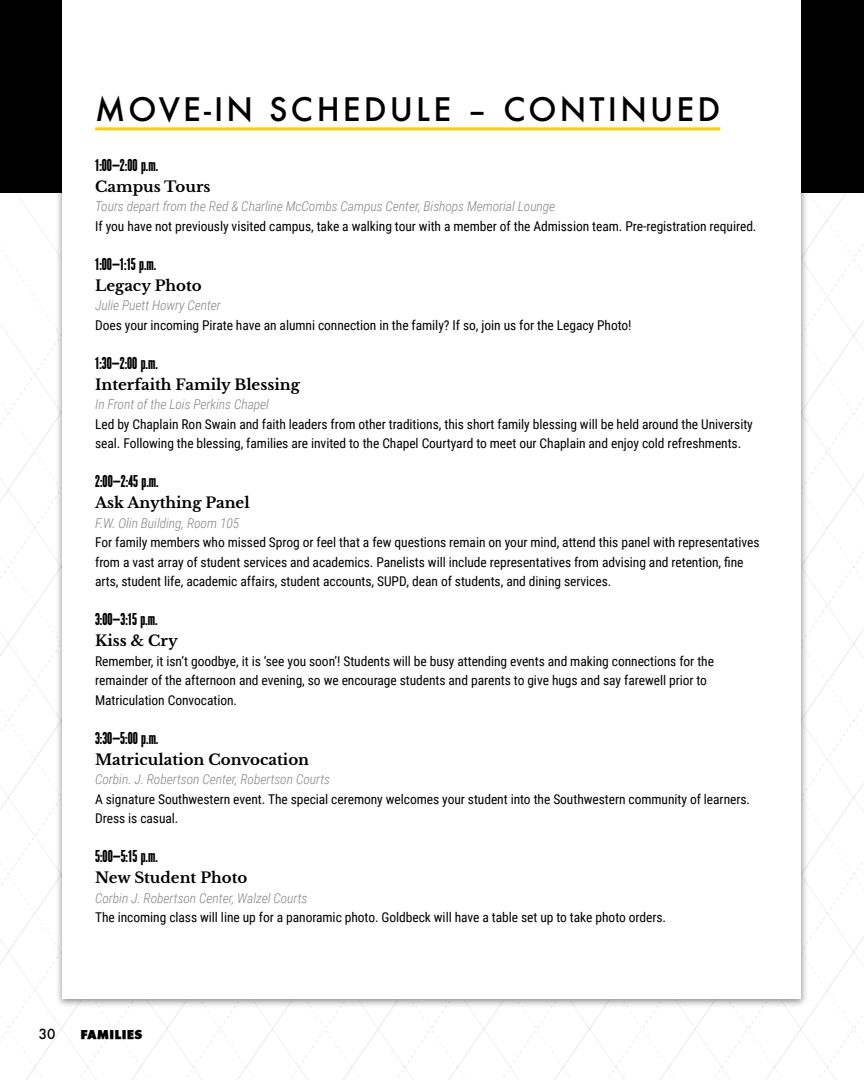
<style>
.page{position:relative;width:864px;height:1080px;background:#fff}
.page>*{position:absolute;margin:0;border:0;box-sizing:border-box;transform-origin:0 0}
.t1{font:500 31.5px "Futura";letter-spacing:.1em;color:#000}
.t2{font:700 15px "Libre Baskerville";color:#000}
.t3{font:15px "Champion Featherweight";color:#000}
.t4{font:13.5px/19.5px "Roboto Condensed";letter-spacing:-.005em;color:#000}
.t5{font:italic 300 13.5px "Roboto Condensed";letter-spacing:-.005em;color:#828383}
.t6{font:500 13.5px "Futura";color:#000}
.t7{font:12px "Futura ICGX Bold";color:#000}
</style>
<div class="page">
<div style="left:0;top:0;width:864px;height:192px;background:#000"></div>
<div style="left:55px;top:0;width:753px;height:1008px;background:#000;opacity:.45"></div>
<div style="left:62px;top:0;width:739px;height:999px;background:#fff"></div>
<hr style="left:95px;top:127px;width:625px;height:3px;background:#ffcd03">
<h1 class="t1" style="left:95px;top:88px;width:627px">MOVE-IN SCHEDULE – CONTINUED</h1>
<p class="t3" style="left:95px;top:154px;width:65px">1:00–2:00 p.m.</p>
<p class="t2" style="left:95px;top:177px;width:117px">Campus Tours</p>
<p class="t5" style="left:95px;top:197px;width:462px">Tours depart from the Red &amp; Charline McCombs Campus Center, Bishops Memorial Lounge</p>
<p class="t4" style="left:95px;top:216px;width:663px">If you have not previously visited campus, take a walking tour with a member of the Admission team. Pre-registration required.</p>
<p class="t3" style="left:95px;top:253px;width:63px">1:00–1:15 p.m.</p>
<p class="t2" style="left:95px;top:276px;width:108px">Legacy Photo</p>
<p class="t5" style="left:95px;top:296px;width:127px">Julie Puett Howry Center</p>
<p class="t4" style="left:95px;top:315px;width:538px">Does your incoming Pirate have an alumni connection in the family? If so, join us for the Legacy Photo!</p>
<p class="t3" style="left:95px;top:352px;width:64px">1:30–2:00 p.m.</p>
<p class="t2" style="left:95px;top:375px;width:206px">Interfaith Family Blessing</p>
<p class="t5" style="left:95px;top:395px;width:175px">In Front of the Lois Perkins Chapel</p>
<p class="t4" style="left:95px;top:414px;width:659px">Led by Chaplain Ron Swain and faith leaders from other traditions, this short family blessing will be held around the University seal. Following the blessing, families are invited to the Chapel Courtyard to meet our Chaplain and enjoy cold refreshments.</p>
<p class="t3" style="left:95px;top:470px;width:65px">2:00–2:45 p.m.</p>
<p class="t2" style="left:95px;top:494px;width:156px">Ask Anything Panel</p>
<p class="t5" style="left:95px;top:514px;width:146px">F.W. Olin Building, Room 105</p>
<p class="t4" style="left:95px;top:532px;width:666px">For family members who missed Sprog or feel that a few questions remain on your mind, attend this panel with representatives from a vast array of student services and academics. Panelists will include representatives from advising and retention, fine arts, student life, academic affairs, student accounts, SUPD, dean of students, and dining services.</p>
<p class="t3" style="left:95px;top:608px;width:64px">3:00–3:15 p.m.</p>
<p class="t2" style="left:95px;top:632px;width:84px">Kiss &amp; Cry</p>
<p class="t4" style="left:95px;top:651px;width:620px">Remember, it isn’t goodbye, it is ‘see you soon’! Students will be busy attending events and making connections for the remainder of the afternoon and evening, so we encourage students and parents to give hugs and say farewell prior to<br>Matriculation Convocation.</p>
<p class="t3" style="left:95px;top:727px;width:65px">3:30–5:00 p.m.</p>
<p class="t2" style="left:95px;top:750px;width:216px">Matriculation Convocation</p>
<p class="t5" style="left:95px;top:770px;width:236px">Corbin. J. Robertson Center, Robertson Courts</p>
<p class="t4" style="left:95px;top:789px;width:656px">A signature Southwestern event. The special ceremony welcomes your student into the Southwestern community of learners.<br>Dress is casual.</p>
<p class="t3" style="left:95px;top:845px;width:64px">5:00–5:15 p.m.</p>
<p class="t2" style="left:95px;top:869px;width:154px">New Student Photo</p>
<p class="t5" style="left:95px;top:889px;width:214px">Corbin J. Robertson Center, Walzel Courts</p>
<p class="t4" style="left:95px;top:907px;width:573px">The incoming class will line up for a panoramic photo. Goldbeck will have a table set up to take photo orders.</p>
<p class="t6" style="left:39px;top:1025px;width:18px">30</p>
<p class="t7" style="left:80px;top:1025px;width:64px">FAMILIES</p>
</div>
